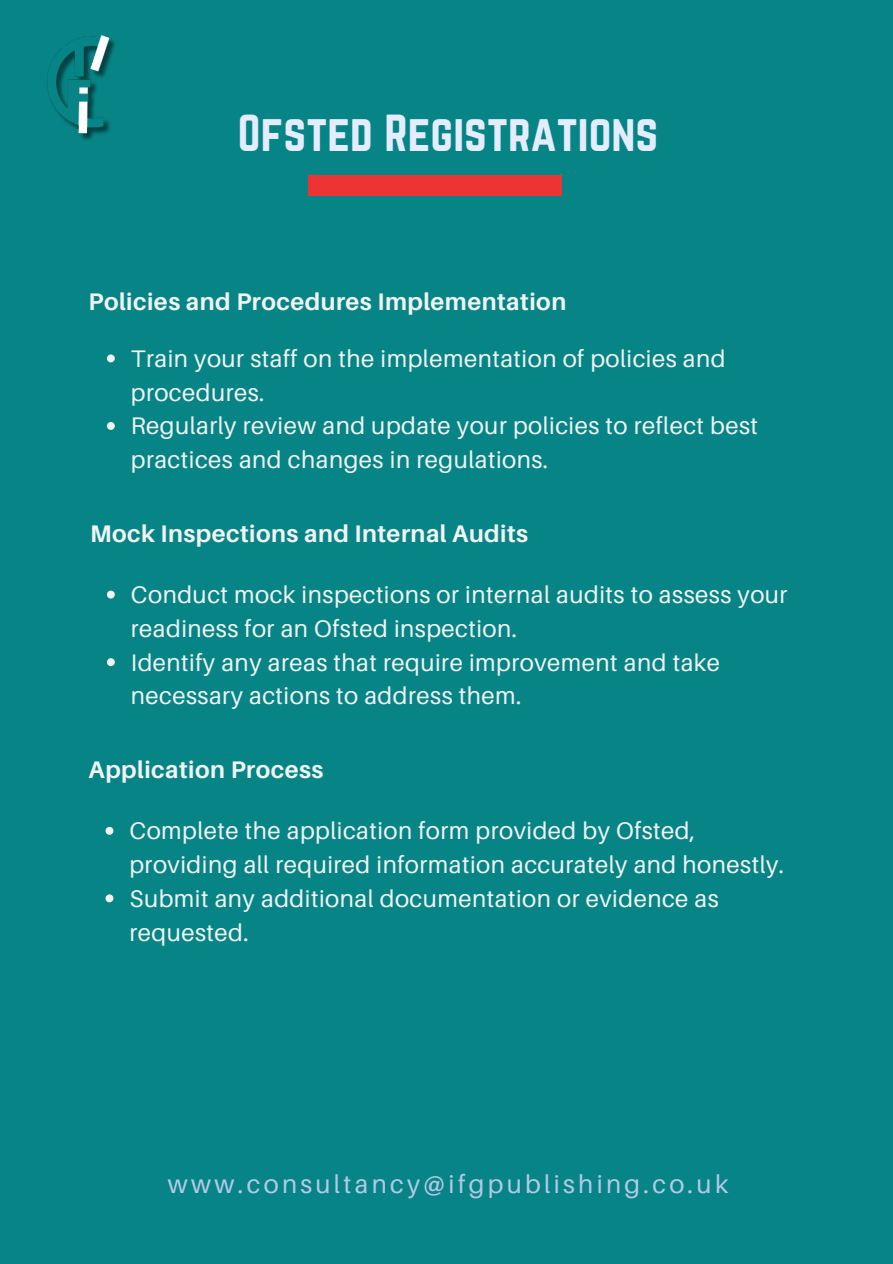
<style>
.page{position:relative;width:893px;height:1264px;background:#fff}
.page>*{position:absolute;margin:0;border:0;box-sizing:border-box;transform-origin:0 0}
.t1{font:45.45px "Norwester";color:#e3edfd}
.t2{font:25.5px "Aileron";letter-spacing:.13em;color:#b3cae8}
.t3{font:24px/33.8px "Aileron";letter-spacing:.02em;color:#f1f4f4}
.t4{font:700 24px "Aileron";letter-spacing:.02em;color:#f1f4f4}
</style>
<div class="page">
<div style="left:0;top:0;width:892px;height:1263px;background:#078586"></div>
<div style="left:308px;top:176px;width:254px;height:20px;background:#ed3434"></div>
<img style="left:47px;top:35px;width:68px;height:105px">
<svg style="left:107px;top:354px;width:8px;height:8px"></svg>
<svg style="left:107px;top:422px;width:8px;height:8px"></svg>
<svg style="left:107px;top:590px;width:8px;height:8px"></svg>
<svg style="left:107px;top:658px;width:8px;height:8px"></svg>
<svg style="left:105px;top:826px;width:8px;height:8px"></svg>
<svg style="left:105px;top:894px;width:8px;height:8px"></svg>
<p class="t1" style="left:238px;top:105px;width:422px">Ofsted Registrations</p>
<p class="t4" style="left:89px;top:287px;width:479px">Policies and Procedures Implementation</p>
<p class="t3" style="left:131px;top:341px;width:596px">Train your staff on the implementation of policies and procedures.</p>
<p class="t3" style="left:131px;top:408px;width:628px">Regularly review and update your policies to reflect best practices and changes in regulations.</p>
<p class="t4" style="left:90px;top:518px;width:439px">Mock Inspections and Internal Audits</p>
<p class="t3" style="left:131px;top:577px;width:658px">Conduct mock inspections or internal audits to assess your readiness for an Ofsted inspection.</p>
<p class="t3" style="left:131px;top:645px;width:590px">Identify any areas that require improvement and take necessary actions to address them.</p>
<p class="t4" style="left:89px;top:754px;width:236px">Application Process</p>
<p class="t3" style="left:129px;top:813px;width:656px">Complete the application form provided by Ofsted, providing all required information accurately and honestly.</p>
<p class="t3" style="left:129px;top:881px;width:591px">Submit any additional documentation or evidence as requested.</p>
<p class="t2" style="left:168px;top:1168px;width:562px">www.consultancy@ifgpublishing.co.uk</p>
</div>
